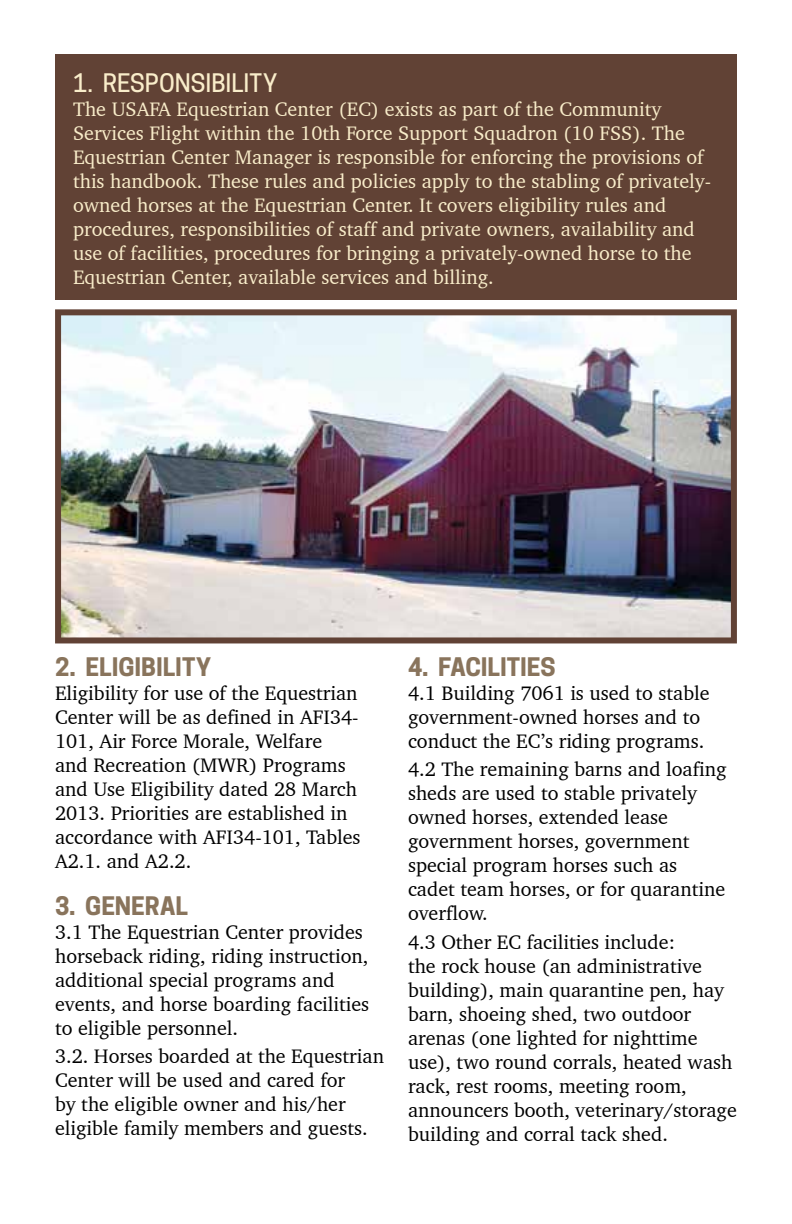
<style>
.page{position:relative;width:792px;height:1224px;background:#fff}
.page>*{position:absolute;margin:0;border:0;box-sizing:border-box;transform-origin:0 0}
.t1{font:700 24px "Cooper Hewitt";letter-spacing:-.005em;color:#89745c}
.t2{font:500 24px "Cooper Hewitt";color:#f9edca}
.t3{font:20px/24px "Charter BT";color:#000}
.t4{font:20px/24px "Charter BT";color:#f9edca}
</style>
<div class="page">
<div style="left:55px;top:54px;width:682px;height:246px;background:#614235"></div>
<img style="left:62px;top:316px;width:668px;height:320px">
<div style="left:55px;top:309px;width:682px;height:334px;border:6px solid #614235"></div>
<p class="t2" style="left:73px;top:68px;width:206px">1. RESPONSIBILITY</p>
<p class="t4" style="left:73px;top:96px;width:640px">The USAFA Equestrian Center (EC) exists as part of the Community Services Flight within the 10th Force Support Squadron (10 FSS). The Equestrian Center Manager is responsible for enforcing the provisions of this handbook. These rules and policies apply to the stabling of privately&shy;owned horses at the Equestrian Center. It covers eligibility rules and procedures, responsibilities of staff and private owners, availability and use of facilities, procedures for bringing a privately-owned horse to the Equestrian Center, available services and billing.</p>
<p class="t1" style="left:55px;top:653px;width:158px">2. ELIGIBILITY</p>
<p class="t3" style="left:55px;top:681px;width:307px">Eligibility for use of the Equestrian<br>Center will be as defined in AFI34-<br>101, Air Force Morale, Welfare<br>and Recreation (MWR) Programs and Use Eligibility dated 28 March<br>2013. Priorities are established in accordance with AFI34-101, Tables<br>A2.1. and A2.2.</p>
<p class="t1" style="left:55px;top:892px;width:135px">3. GENERAL</p>
<p class="t3" style="left:55px;top:920px;width:316px">3.1 The Equestrian Center provides horseback riding, riding instruction, additional special programs and events, and horse boarding facilities to eligible personnel.</p>
<p class="t3" style="left:55px;top:1044px;width:330px">3.2. Horses boarded at the Equestrian Center will be used and cared for<br>by the eligible owner and his/her eligible family members and guests.</p>
<p class="t1" style="left:408px;top:653px;width:149px">4. FACILITIES</p>
<p class="t3" style="left:408px;top:681px;width:303px">4.1 Building 7061 is used to stable government-owned horses and to conduct the EC’s riding programs.</p>
<p class="t3" style="left:408px;top:757px;width:320px">4.2 The remaining barns and loafing sheds are used to stable privately owned horses, extended lease government horses, government special program horses such as cadet team horses, or for quarantine overflow.</p>
<p class="t3" style="left:408px;top:929px;width:330px">4.3 Other EC facilities include:<br>the rock house (an administrative building), main quarantine pen, hay barn, shoeing shed, two outdoor arenas (one lighted for nighttime use), two round corrals, heated wash rack, rest rooms, meeting room, announcers booth, veterinary/storage building and corral tack shed.</p>
</div>
